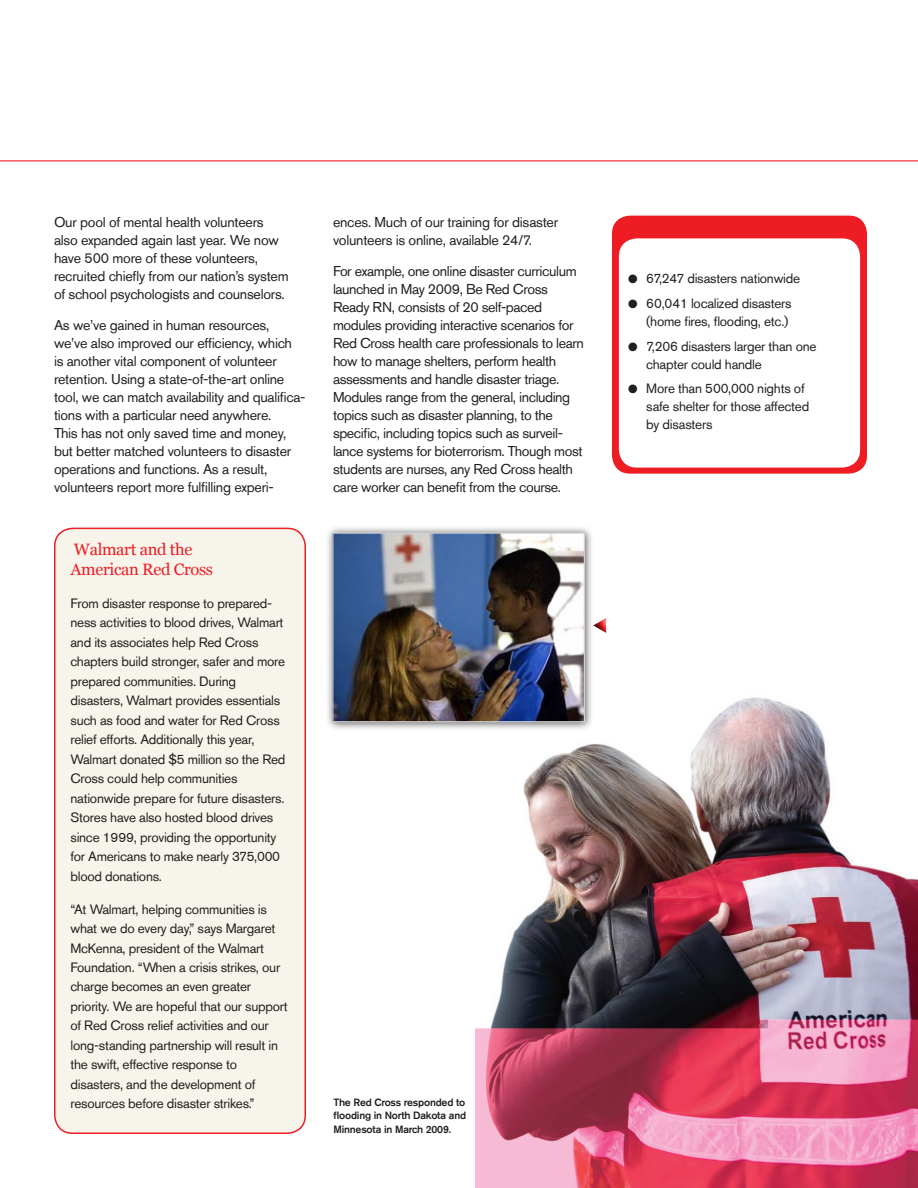
<style>
.page{position:relative;width:918px;height:1188px;background:#fff}
.page>*{position:absolute;margin:0;border:0;box-sizing:border-box;transform-origin:0 0}
.t1{font:16.5px/19.5px "Georgia";letter-spacing:-.02em;color:#ee1d23}
.t2{font:14.25px/18px "Akzidenz Grotesk Std";letter-spacing:-.02em;color:#231f20}
.t3{font:13.5px/19.5px "Akzidenz Grotesk Std";letter-spacing:-.02em;color:#231f20}
.t4{font:500 10.5px/13.5px "Akzidenz Grotesk Std";letter-spacing:-.02em;color:#231f20;text-align:justify}
</style>
<div class="page">
<img style="left:476px;top:697px;width:442px;height:491px">
<div style="left:612px;top:216px;width:255px;height:258px;background:#ee1d23;border-radius:18px"></div>
<div style="left:619px;top:238px;width:241px;height:230px;background:#fff;border-radius:18px"></div>
<div style="left:55px;top:528px;width:250px;height:605px;background:#f7f4eb;border-radius:18px"></div>
<div style="left:54px;top:528px;width:252px;height:606px;border:2px solid #ee1d23;border-radius:18px"></div>
<svg style="left:0;top:160px;width:918px;height:2px;background:#f57f82"></svg>
<div style="left:325px;top:525px;width:269px;height:206px;background:#231f20;opacity:.75"></div>
<img style="left:334px;top:534px;width:249px;height:186px">
<div style="left:332px;top:532px;width:253px;height:190px;border:1px solid #d1d2d4"></div>
<div style="left:586px;top:617px;width:24px;height:27px;background:#231f20;opacity:.75"></div>
<svg style="left:593px;top:618px;width:14px;height:16px"></svg>
<p class="t2" style="left:54px;top:213px;width:236px">Our pool of mental health volunteers also expanded again last year. We now have 500 more of these volunteers, recruited chiefly from our nation’s system of school psychologists and counselors.</p>
<p class="t2" style="left:54px;top:316px;width:253px">As we’ve gained in human resources, we’ve also improved our efficiency, which<br>is another vital component of volunteer retention. Using a state-of-the-art online tool, we can match availability and qualifica&shy;tions with a particular need anywhere.<br>This has not only saved time and money, but better matched volunteers to disaster operations and functions. As a result, volunteers report more fulfilling experi-</p>
<p class="t1" style="left:70px;top:540px;width:144px">Walmart and the<br>American Red Cross</p>
<p class="t3" style="left:70px;top:593px;width:217px">From disaster response to prepared&shy;ness activities to blood drives, Walmart and its associates help Red Cross chapters build stronger, safer and more prepared communities. During disasters, Walmart provides essentials such as food and water for Red Cross relief efforts. Additionally this year, Walmart donated $5 million so the Red Cross could help communities nationwide prepare for future disasters.<br>Stores have also hosted blood drives since 1999, providing the opportunity for Americans to make nearly 375,000 blood donations.</p>
<p class="t3" style="left:70px;top:899px;width:219px">“At Walmart, helping communities is what we do every day,” says Margaret McKenna, president of the Walmart Foundation. “When a crisis strikes, our charge becomes an even greater priority. We are hopeful that our support of Red Cross relief activities and our long-standing partnership will result in the swift, effective response to disasters, and the development of resources before disaster strikes.”</p>
<p class="t2" style="left:333px;top:213px;width:227px">ences. Much of our training for disaster volunteers is online, available 24/7.</p>
<p class="t2" style="left:333px;top:262px;width:252px">For example, one online disaster curriculum launched in May 2009, Be Red Cross Ready RN, consists of 20 self-paced modules providing interactive scenarios for Red Cross health care professionals to learn how to manage shelters, perform health assessments and handle disaster triage.<br>Modules range from the general, including topics such as disaster planning, to the specific, including topics such as surveil&shy;lance systems for bioterrorism. Though most students are nurses, any Red Cross health care worker can benefit from the course.</p>
<p class="t3" style="left:628px;top:269px;width:173px">● 67,247 disasters nationwide</p>
<p class="t3" style="left:628px;top:294px;width:165px;line-height:18px;text-align:right">● 60,041 localized disasters (home fires, flooding, etc.)</p>
<p class="t3" style="left:646px;top:337px;width:172px;line-height:18px;text-indent:-18px">● 7,206 disasters larger than one chapter could handle</p>
<p class="t3" style="left:646px;top:380px;width:164px;line-height:18px;text-indent:-18px">● More than 500,000 nights of safe shelter for those affected by disasters</p>
<p class="t4" style="left:334px;top:1095px;width:134px">The Red Cross responded to flooding in North Dakota and Minnesota in March 2009.</p>
</div>
